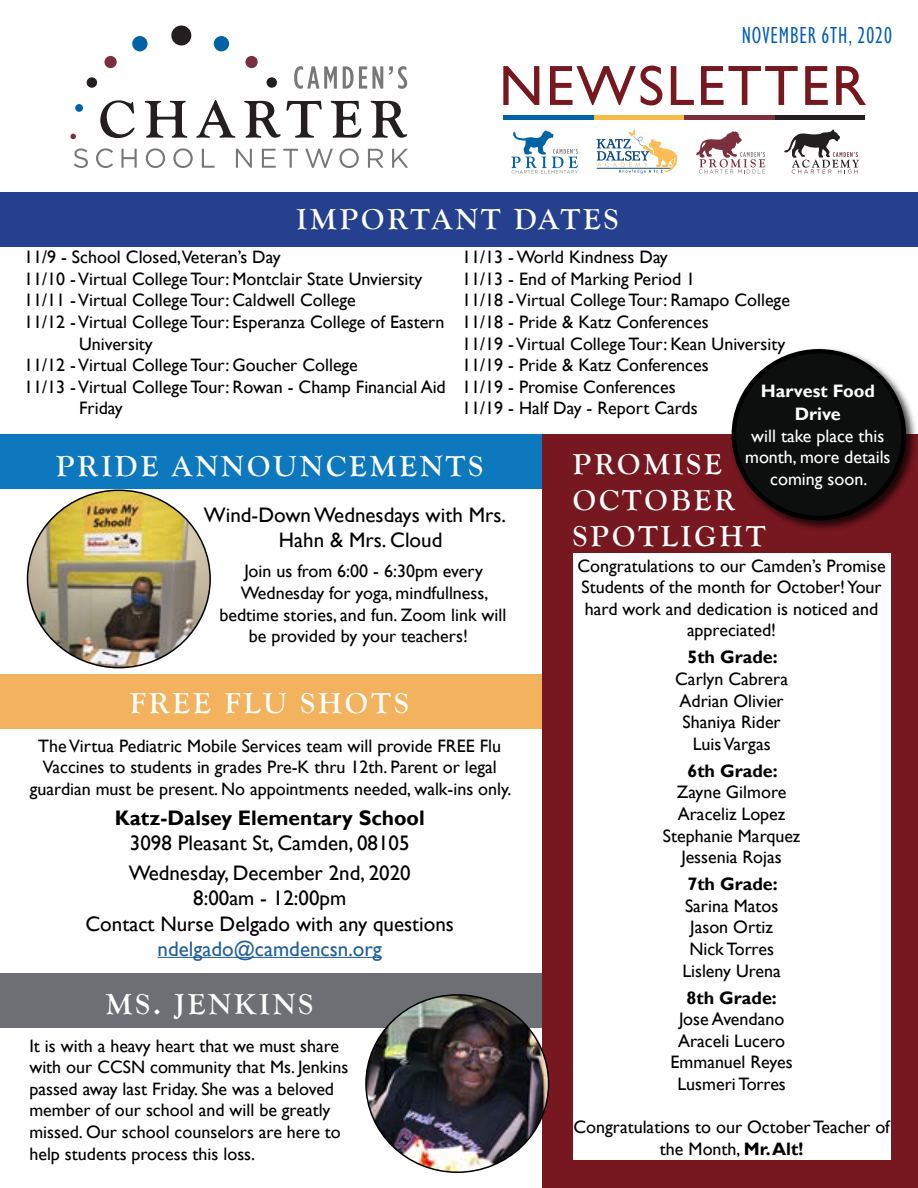
<style>
.page{position:relative;width:918px;height:1188px;background:#fff}
.page>*{position:absolute;margin:0;border:0;box-sizing:border-box;transform-origin:0 0}
.t1{font:57px "Gill Sans";letter-spacing:.04em;color:#771720}
.t2{font:700 30px/36px "Goudy Old Style T";letter-spacing:.1em;color:#fff}
.t3{font:condensed 24px "Gill Sans Nova";letter-spacing:.04em;color:#005cb9}
.t4{font:21px/25.2px "Gill Sans";color:#000;text-align:center}
.t5{font:700 21px "Gill Sans";color:#000}
.t6{font:21px "Gill Sans";color:#215e9e}
.t7{font:18px/21.6px "Gill Sans";color:#000;text-align:center}
.t8{font:18px/21.6px "Gill Sans";color:#fff;text-align:center}
.t9{font:700 18px "Gill Sans";color:#000}
.t10{font:700 18px/23.4px "Gill Sans";color:#fff;text-align:center}
.s1{font-weight:700}
</style>
<div class="page">
<div style="left:0;top:973px;width:550px;height:55px;background:#6d6f74"></div>
<div style="left:0;top:434px;width:546px;height:55px;background:#0e78be"></div>
<div style="left:0;top:674px;width:550px;height:55px;background:#f2b25e"></div>
<div style="left:0;top:192px;width:918px;height:54px;background:#25408f"></div>
<div style="left:171px;top:26px;width:20px;height:19px;background:#231f20;border-radius:50%"></div>
<div style="left:132px;top:36px;width:16px;height:15px;background:#0063a7;border-radius:50%"></div>
<div style="left:214px;top:36px;width:15px;height:15px;background:#0063a7;border-radius:50%"></div>
<div style="left:104px;top:56px;width:13px;height:12px;background:#7c303f;border-radius:50%"></div>
<div style="left:245px;top:56px;width:13px;height:12px;background:#7c303f;border-radius:50%"></div>
<div style="left:87px;top:77px;width:10px;height:11px;background:#231f20;border-radius:50%"></div>
<div style="left:75px;top:104px;width:8px;height:8px;background:#0063a7;border-radius:50%"></div>
<svg style="left:70px;top:134px;width:6px;height:5px"></svg>
<div style="left:267px;top:77px;width:10px;height:11px;background:#231f20;border-radius:50%"></div>
<svg style="left:100px;top:100px;width:35px;height:38px"></svg>
<svg style="left:145px;top:101px;width:42px;height:37px"></svg>
<svg style="left:196px;top:100px;width:39px;height:38px"></svg>
<svg style="left:244px;top:101px;width:78px;height:37px"></svg>
<svg style="left:331px;top:101px;width:30px;height:37px"></svg>
<svg style="left:371px;top:101px;width:36px;height:37px"></svg>
<svg style="left:74px;top:148px;width:14px;height:20px"></svg>
<svg style="left:96px;top:148px;width:17px;height:20px"></svg>
<svg style="left:121px;top:149px;width:16px;height:19px"></svg>
<svg style="left:146px;top:148px;width:19px;height:20px"></svg>
<svg style="left:173px;top:148px;width:20px;height:20px"></svg>
<svg style="left:202px;top:149px;width:13px;height:19px"></svg>
<svg style="left:236px;top:149px;width:16px;height:19px"></svg>
<svg style="left:262px;top:149px;width:14px;height:19px"></svg>
<svg style="left:283px;top:149px;width:15px;height:19px"></svg>
<svg style="left:305px;top:149px;width:28px;height:19px"></svg>
<svg style="left:339px;top:148px;width:20px;height:20px"></svg>
<svg style="left:368px;top:149px;width:16px;height:19px"></svg>
<svg style="left:392px;top:149px;width:16px;height:19px"></svg>
<svg style="left:294px;top:66px;width:43px;height:23px"></svg>
<svg style="left:343px;top:66px;width:40px;height:23px"></svg>
<svg style="left:389px;top:66px;width:18px;height:23px"></svg>
<svg style="left:696px;top:131px;width:69px;height:43px"></svg>
<svg style="left:784px;top:130px;width:75px;height:44px"></svg>
<svg style="left:597px;top:129px;width:81px;height:45px"></svg>
<div style="left:775px;top:115px;width:90px;height:5px;background:#231f20"></div>
<div style="left:684px;top:115px;width:91px;height:5px;background:#7c303f"></div>
<div style="left:594px;top:115px;width:90px;height:5px;background:#f4bd47"></div>
<div style="left:503px;top:115px;width:90px;height:5px;background:#0063a7"></div>
<svg style="left:511px;top:130px;width:67px;height:44px"></svg>
<div style="left:542px;top:434px;width:376px;height:754px;background:#771720"></div>
<div style="left:573px;top:554px;width:317px;height:606px;background:#fff"></div>
<hr style="left:158px;top:957px;width:224px;height:1px;background:#215e9e">
<img style="left:366px;top:995px;width:183px;height:177px">
<img style="left:28px;top:490px;width:182px;height:178px">
<div style="left:729px;top:347px;width:188px;height:184px;background:#000;opacity:.75"></div>
<div style="left:734px;top:351px;width:170px;height:167px;background:#0d0e0e;border-radius:50%"></div>
<div style="left:732px;top:349px;width:174px;height:171px;border:4px solid #000;border-radius:50%"></div>
<h3 class="t3" style="left:742px;top:20px;width:152px">NOVEMBER 6TH, 2020</h3>
<h1 class="t1" style="left:499px;top:53px;width:369px">NEWSLETTER</h1>
<h2 class="t2" style="left:297px;top:202px;width:323px">IMPORTANT DATES</h2>
<p class="t7" style="left:462px;top:247px;width:329px;text-align:left">11/13 - World Kindness Day<br>11/13 - End of Marking Period 1<br>11/18 - Virtual College Tour: Ramapo College 11/18 - Pride &amp; Katz Conferences<br>11/19 - Virtual College Tour: Kean University 11/19 - Pride &amp; Katz Conferences<br>11/19 - Promise Conferences<br>11/19 - Half Day - Report Cards</p>
<h2 class="t2" style="left:56px;top:449px;width:429px">PRIDE ANNOUNCEMENTS</h2>
<p class="t4" style="left:204px;top:503px;width:304px">Wind-Down Wednesdays with Mrs.<br>Hahn &amp; Mrs. Cloud</p>
<p class="t7" style="left:219px;top:561px;width:289px">Join us from 6:00 - 6:30pm every Wednesday for yoga, mindfullness, bedtime stories, and fun. Zoom link will be provided by your teachers!</p>
<p class="t7" style="left:24px;top:247px;width:258px">11/9 - School Closed,Veteran’s Day</p>
<p class="t7" style="left:24px;top:268px;width:400px">11/10 - Virtual College Tour: Montclair State Unviersity</p>
<p class="t7" style="left:24px;top:290px;width:333px">11/11 - Virtual College Tour: Caldwell College</p>
<p class="t7" style="left:24px;top:312px;width:422px">11/12 - Virtual College Tour: Esperanza College of Eastern</p>
<p class="t7" style="left:79px;top:333px;width:75px">University</p>
<p class="t7" style="left:24px;top:355px;width:335px">11/12 - Virtual College Tour: Goucher College</p>
<p class="t7" style="left:24px;top:376px;width:423px">11/13 - Virtual College Tour: Rowan - Champ Financial Aid</p>
<p class="t7" style="left:79px;top:398px;width:45px">Friday</p>
<p class="t10" style="left:761px;top:380px;width:116px">Harvest Food<br>Drive</p>
<p class="t8" style="left:745px;top:425px;width:147px">will take place this month, more details coming soon.</p>
<h2 class="t2" style="left:573px;top:447px;width:194px">PROMISE<br>OCTOBER<br>SPOTLIGHT</h2>
<p class="t7" style="left:578px;top:555px;width:310px">Congratulations to our Camden’s Promise Students of the month for October! Your hard work and dedication is noticed and appreciated!</p>
<p class="t9" style="left:687px;top:646px;width:92px">5th Grade:</p>
<p class="t7" style="left:675px;top:668px;width:114px">Carlyn Cabrera<br>Adrian Olivier<br>Shaniya Rider<br>Luis Vargas</p>
<p class="t9" style="left:687px;top:760px;width:92px">6th Grade:</p>
<p class="t7" style="left:663px;top:782px;width:139px">Zayne Gilmore<br>Araceliz Lopez<br>Stephanie Marquez<br>Jessenia Rojas</p>
<p class="t9" style="left:687px;top:873px;width:92px">7th Grade:</p>
<p class="t7" style="left:682px;top:895px;width:100px">Sarina Matos<br>Jason Ortiz<br>Nick Torres<br>Lisleny Urena</p>
<p class="t9" style="left:687px;top:987px;width:92px">8th Grade:</p>
<p class="t7" style="left:671px;top:1009px;width:124px">Jose Avendano<br>Araceli Lucero<br>Emmanuel Reyes<br>Lusmeri Torres</p>
<p class="t7" style="left:574px;top:1117px;width:318px">Congratulations to our October Teacher of the Month, <span class="s1">Mr. Alt!</span></p>
<h2 class="t2" style="left:130px;top:685px;width:281px">FREE FLU SHOTS</h2>
<p class="t7" style="left:30px;top:735px;width:483px">The Virtua Pediatric Mobile Services team will provide FREE Flu<br>Vaccines to students in grades Pre-K thru 12th. Parent or legal guardian must be present. No appointments needed, walk-ins only.</p>
<p class="t5" style="left:115px;top:805px;width:312px">Katz-Dalsey Elementary School</p>
<p class="t4" style="left:129px;top:829px;width:284px;line-height:30px;text-align:left">3098 Pleasant St, Camden, 08105<br>Wednesday, December 2nd, 2020</p>
<p class="t4" style="left:85px;top:886px;width:370px">8:00am - 12:00pm<br>Contact Nurse Delgado with any questions</p>
<p class="t6" style="left:158px;top:937px;width:226px">ndelgado@camdencsn.org</p>
<h2 class="t2" style="left:106px;top:987px;width:209px">MS. JENKINS</h2>
<p class="t7" style="left:29px;top:1035px;width:321px;text-align:left">It is with a heavy heart that we must share with our CCSN community that Ms. Jenkins passed away last Friday. She was a beloved member of our school and will be greatly missed. Our school counselors are here to help students process this loss.</p>
</div>
